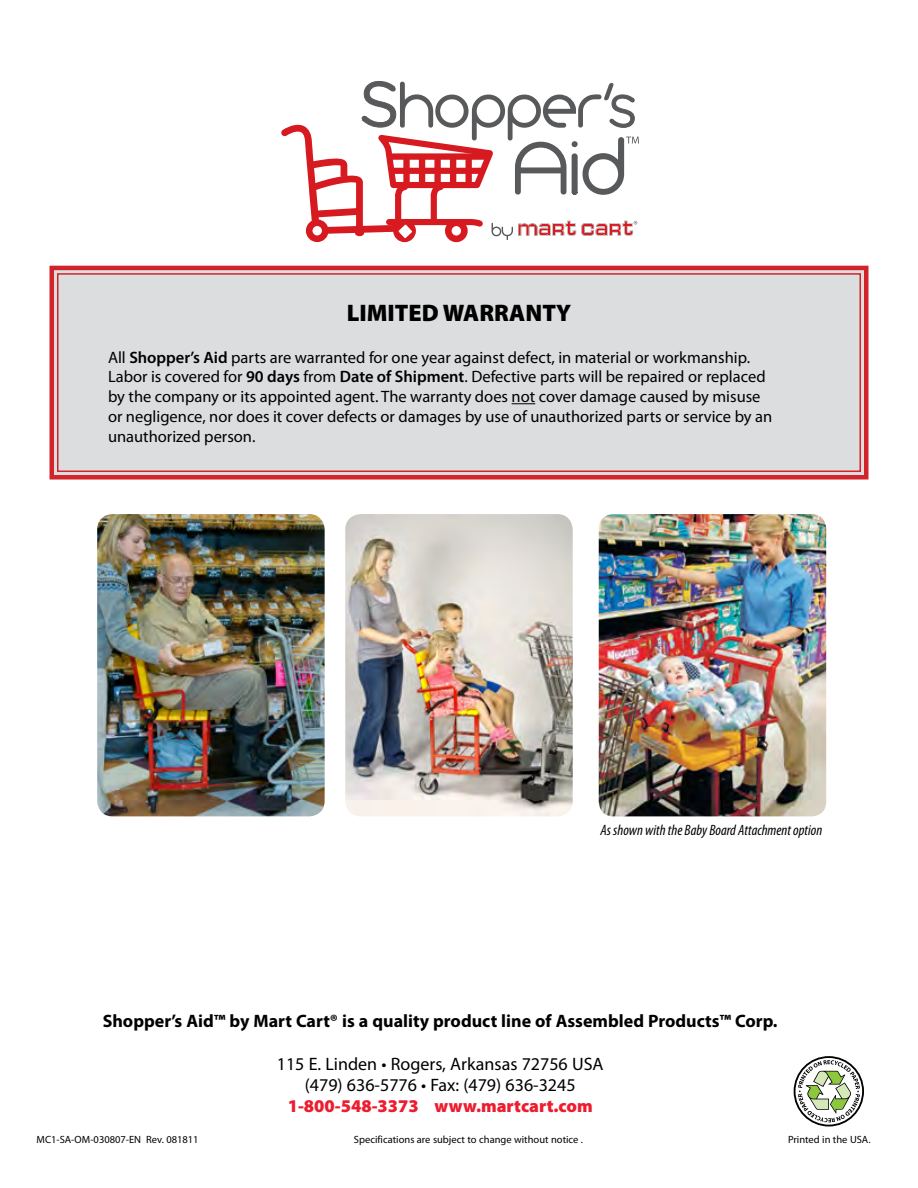
<style>
.page{position:relative;width:918px;height:1188px;background:#fff}
.page>*{position:absolute;margin:0;border:0;box-sizing:border-box;transform-origin:0 0}
.t1{font:900 24px "Myriad Pro";color:#000}
.t2{font:700 18px "Myriad Pro";color:#000}
.t3{font:18px/21.6px "Myriad Pro";color:#000;text-align:center}
.t4{font:900 18px "Myriad Pro";color:#ed1c2e}
.t5{font:16.5px/19.8px "Myriad Pro";color:#000}
.t6{font:italic condensed 15px "Myriad Pro";color:#000}
.t7{font:10.5px "Myriad Pro";color:#000}
.s1{font-weight:600}
</style>
<div class="page">
<div style="left:49px;top:265px;width:820px;height:215px;background:#dcddde"></div>
<div style="left:57px;top:273px;width:804px;height:199px;border:2px solid #d2232a"></div>
<svg style="left:512px;top:403px;width:23px;height:1px"></svg>
<img style="left:599px;top:514px;width:227px;height:302px">
<img style="left:97px;top:514px;width:228px;height:302px">
<img style="left:345px;top:514px;width:228px;height:302px">
<div style="left:393px;top:220px;width:23px;height:22px;border:7px solid #d71920;border-radius:50%"></div>
<div style="left:306px;top:219px;width:23px;height:23px;border:7px solid #d71920;border-radius:50%"></div>
<div style="left:445px;top:220px;width:23px;height:22px;border:7px solid #d71920;border-radius:50%"></div>
<svg style="left:281px;top:81px;width:358px;height:159px"></svg>
<svg style="left:795px;top:1057px;width:68px;height:69px"></svg>
<div style="left:794px;top:1056px;width:70px;height:70px;border:2px solid #000;border-radius:50%"></div>
<svg style="left:798px;top:1060px;width:62px;height:62px"></svg>
<h1 class="t1" style="left:347px;top:297px;width:226px">LIMITED WARRANTY</h1>
<p class="t5" style="left:108px;top:347px;width:666px">All <span class="s1">Shopper’s Aid</span> parts are warranted for one year against defect, in material or workmanship.<br>Labor is covered for <span class="s1">90 days</span> from <span class="s1">Date of Shipment</span>. Defective parts will be repaired or replaced by the company or its appointed agent. The warranty does not cover damage caused by misuse or negligence, nor does it cover defects or damages by use of unauthorized parts or service by an unauthorized person.</p>
<p class="t6" style="left:600px;top:821px;width:223px">As shown with the Baby Board Attachment option</p>
<p class="t2" style="left:103px;top:1009px;width:676px">Shopper’s Aid™ by Mart Cart® is a quality product line of Assembled Products™ Corp.</p>
<p class="t3" style="left:277px;top:1053px;width:328px">115 E. Linden • Rogers, Arkansas 72756 USA (479) 636-5776 • Fax: (479) 636-3245</p>
<p class="t4" style="left:288px;top:1094px;width:306px">1-800-548-3373 www.martcart.com</p>
<p class="t7" style="left:37px;top:1133px;width:164px">MC1-SA-OM-030807-EN Rev. 081811</p>
<p class="t7" style="left:354px;top:1133px;width:231px">Specifications are subject to change without notice .</p>
<p class="t7" style="left:788px;top:1133px;width:84px">Printed in the USA.</p>
</div>
